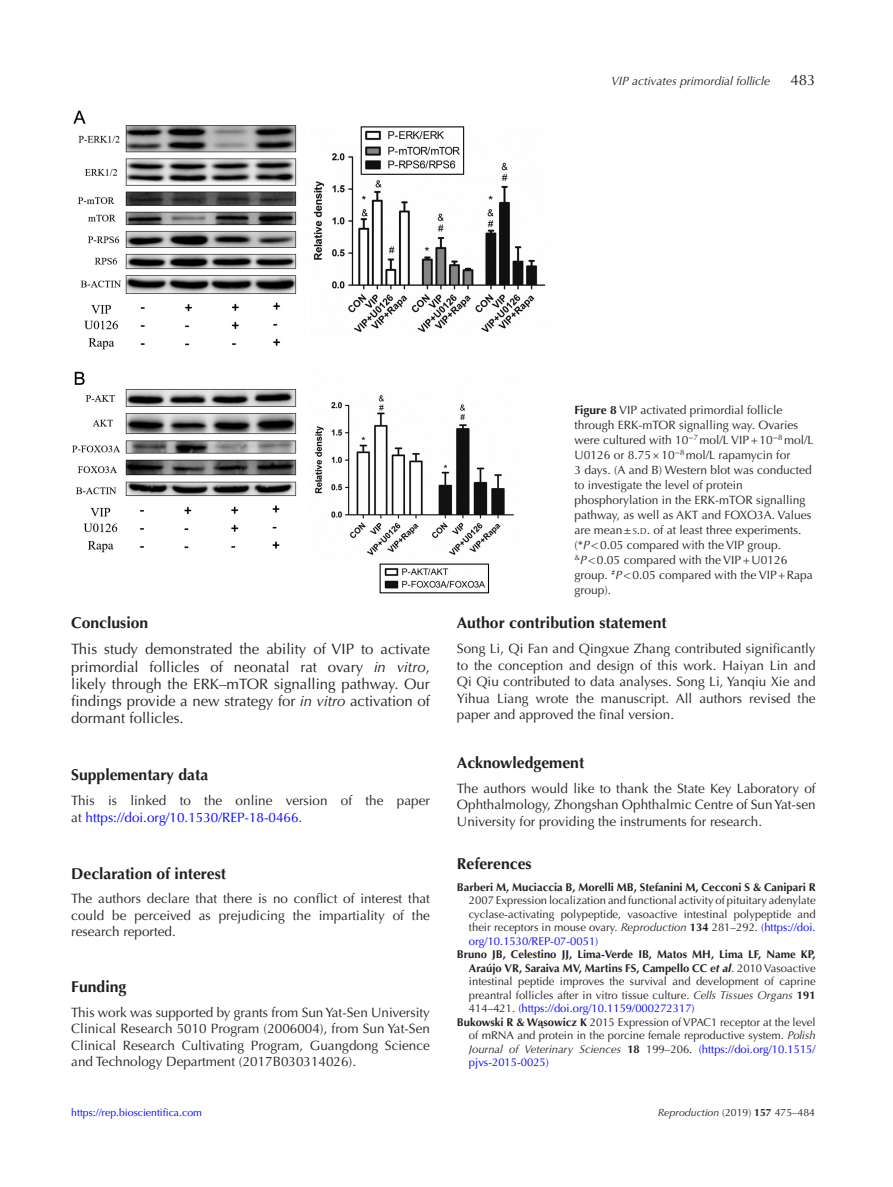
<style>
.page{position:relative;width:893px;height:1187px;background:#fff}
.page>*{position:absolute;margin:0;border:0;box-sizing:border-box;transform-origin:0 0}
.BM_Head{font:700 15.75px "Optima LT Std";color:#231f20}
.REF-Head{font:700 15.75px "Optima LT Std";color:#231f20}
.TXT{font:15px/17.2px "Optima LT Std";color:#231f20;text-align:justify}
.BM_TXT{font:13.5px/16.5px "Optima LT Std";color:#231f20;text-align:justify}
.FC{font:12px/15px "Optima LT Std";color:#231f20}
.t1{font:italic 12px "Optima LT Std";color:#231f20}
.References_TXT{font:11.25px/13.5px "Optima LT Std";color:#231f20;text-align:justify}
.t2{font:10.5px "Optima LT Std";color:#00f}
.t3{font:10.5px "Optima LT Std";color:#231f20}
.s1{font-style:italic}
.s2{color:#00f}
.s3{font-weight:700}
.s4{font-size:8.4px}
.s5{font-style:inherit}
.s6{font-weight:700;font-style:italic}
.s7{font-family:"STIX General";font-weight:700}
</style>
<div class="page">
<img style="left:72px;top:110px;width:474px;height:484px">
<p class="t1" style="left:611px;top:74px;width:160px">VIP activates primordial follicle</p>
<p class="TXT" style="left:791px;top:71px;width:27px">483</p>
<h1 class="BM_Head" style="left:71px;top:614px;width:79px">Conclusion</h1>
<p class="TXT" style="left:71px;top:640px;width:360px">This study demonstrated the ability of VIP to activate primordial follicles of neonatal rat ovary <span class="s1">in vitro</span>, likely through the ERK–mTOR signalling pathway. Our findings provide a new strategy for <span class="s1">in vitro</span> activation of dormant follicles.</p>
<p class="BM_Head" style="left:71px;top:765px;width:139px">Supplementary data</p>
<p class="BM_TXT" style="left:71px;top:792px;width:360px">This is linked to the online version of the paper at <span class="s2">https://doi.org/10.1530/REP-18-0466</span>.</p>
<p class="BM_Head" style="left:71px;top:864px;width:156px">Declaration of interest</p>
<p class="BM_TXT" style="left:71px;top:890px;width:360px">The authors declare that there is no conflict of interest that could be perceived as prejudicing the impartiality of the research reported.</p>
<p class="BM_Head" style="left:71px;top:977px;width:57px">Funding</p>
<p class="BM_TXT" style="left:71px;top:1004px;width:360px">This work was supported by grants from Sun Yat-Sen University Clinical Research 5010 Program (2006004), from Sun Yat-Sen Clinical Research Cultivating Program, Guangdong Science and Technology Department (2017B030314026).</p>
<p class="FC" style="left:574px;top:403px;width:240px"><span class="s3">Figure 8</span> VIP activated primordial follicle through ERK-mTOR signalling way. Ovaries were cultured with 10<sup>−</sup><sup>7</sup> mol/L VIP+10<sup>−</sup><sup>8</sup> mol/L U0126 or 8.75×10<sup>−</sup><sup>8</sup> mol/L rapamycin for<br>3 days. (A and B) Western blot was conducted to investigate the level of protein phosphorylation in the ERK-mTOR signalling pathway, as well as AKT and FOXO3A. Values are mean± <span class="s4">s</span><span class="s5">.</span><span class="s4">d</span><span class="s5">.</span> of at least three experiments. (*<span class="s1">P</span>&lt;0.05 compared with the VIP group. <sup>&amp;</sup><span class="s1">P</span>&lt;0.05 compared with the VIP+U0126 group. <sup>#</sup><span class="s1">P</span>&lt;0.05 compared with the VIP+Rapa group).</p>
<p class="BM_Head" style="left:457px;top:614px;width:211px">Author contribution statement</p>
<p class="BM_TXT" style="left:457px;top:640px;width:360px">Song Li, Qi Fan and Qingxue Zhang contributed significantly to the conception and design of this work. Haiyan Lin and Qi Qiu contributed to data analyses. Song Li, Yanqiu Xie and Yihua Liang wrote the manuscript. All authors revised the paper and approved the final version.</p>
<p class="BM_Head" style="left:457px;top:753px;width:129px">Acknowledgement</p>
<p class="BM_TXT" style="left:457px;top:779px;width:360px">The authors would like to thank the State Key Laboratory of Ophthalmology, Zhongshan Ophthalmic Centre of Sun Yat-sen University for providing the instruments for research.</p>
<p class="REF-Head" style="left:457px;top:854px;width:76px">References</p>
<p class="References_TXT" style="left:469px;top:880px;width:348px;text-indent:-12px"><span class="s3">Barberi M, Muciaccia B, Morelli MB, Stefanini M, Cecconi S &amp; Canipari R </span>2007 Expression localization and functional activity of pituitary adenylate cyclase-activating polypeptide, vasoactive intestinal polypeptide and their receptors in mouse ovary. <span class="s1">Reproduction</span> <span class="s3">134</span> 281–292. <span class="s2">(https://doi. org/10.1530/REP-07-0051)</span></p>
<p class="References_TXT" style="left:469px;top:947px;width:348px;text-indent:-12px"><span class="s3">Bruno JB, Celestino JJ, Lima-Verde IB, Matos MH, Lima LF, Name KP, Araújo VR, Saraiva MV, Martins FS, Campello CC</span> <span class="s6">et al</span>. 2010 Vasoactive intestinal peptide improves the survival and development of caprine preantral follicles after in vitro tissue culture. <span class="s1">Cells Tissues Organs</span> <span class="s3">191<br></span>414–421. <span class="s2">(https://doi.org/10.1159/000272317)</span></p>
<p class="References_TXT" style="left:469px;top:1015px;width:348px;text-indent:-12px"><span class="s3">Bukowski R &amp; W</span><span class="s7">ą</span><span class="s3">sowicz K</span> 2015 Expression of VPAC1 receptor at the level of mRNA and protein in the porcine female reproductive system. <span class="s1">Polish Journal of Veterinary Sciences</span> <span class="s3">18</span> 199–206. <span class="s2">(https://doi.org/10.1515/ pjvs-2015-0025)</span></p>
<p class="t2" style="left:71px;top:1105px;width:132px">https://rep.bioscientifica.com</p>
<p class="t3" style="left:658px;top:1105px;width:159px"><span class="s1">Reproduction</span> (2019) <span class="s3">157</span> 475–484</p>
</div>
